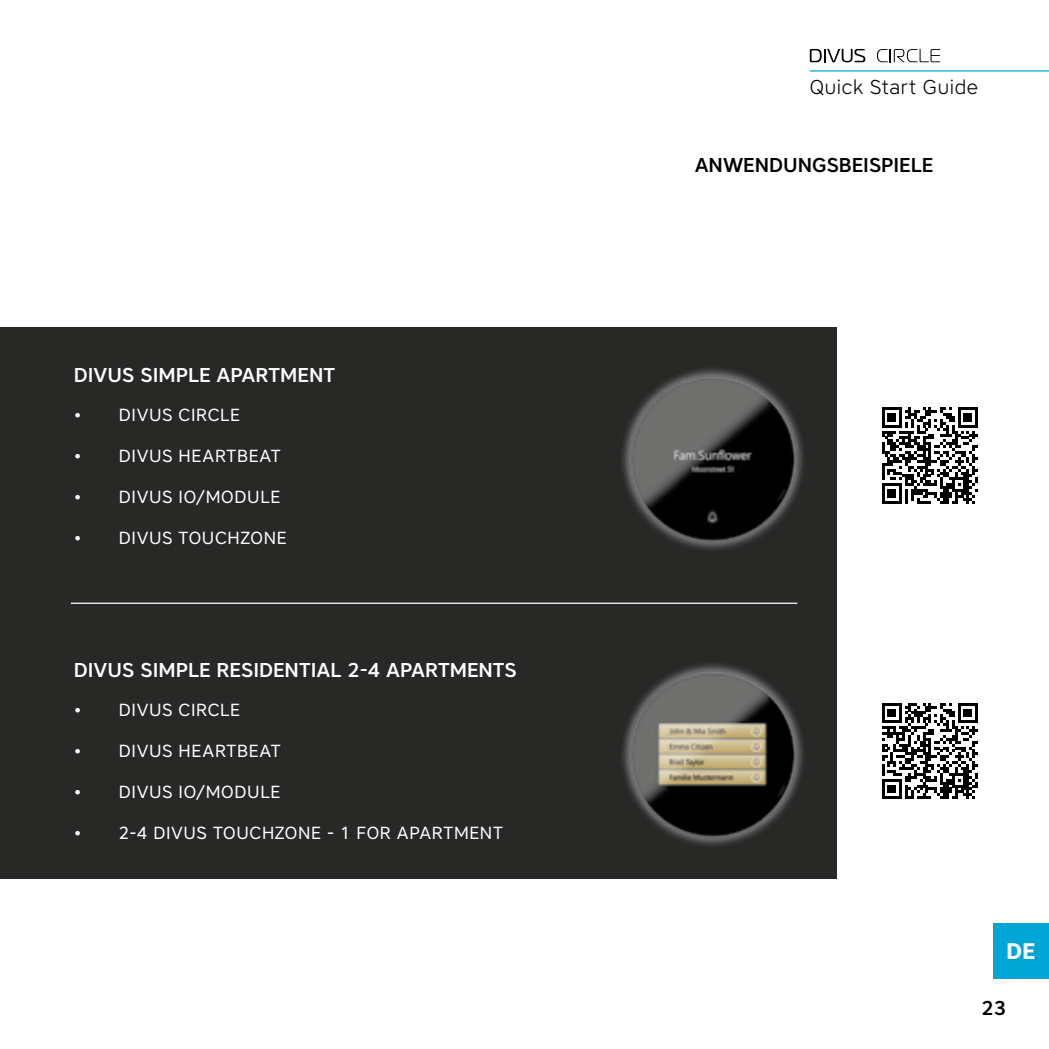
<style>
.page{position:relative;width:1049px;height:1049px;background:#fff}
.page>*{position:absolute;margin:0;border:0;box-sizing:border-box;transform-origin:0 0}
.t1{font:700 22.5px "Core Sans A65";color:#fff}
.t2{font:500 20px "Core Sans A55";color:#fff}
.t3{font:500 20px "Core Sans A55";color:#000}
.t4{font:300 20px "Core Sans A35";letter-spacing:.03em;color:#000}
.t5{font:17.5px "Core Sans A45";letter-spacing:.035em;color:#fff}
</style>
<div class="page">
<hr style="left:810px;top:70px;width:239px;height:2px;background:#00a7d6">
<svg style="left:810px;top:49px;width:16px;height:13px"></svg>
<svg style="left:842px;top:49px;width:23px;height:13px"></svg>
<svg style="left:877px;top:49px;width:44px;height:13px"></svg>
<svg style="left:930px;top:49px;width:10px;height:13px"></svg>
<div style="left:0;top:328px;width:836px;height:551px;background:#282827"></div>
<hr style="left:71px;top:603px;width:726px;height:1px;background:#fff">
<img style="left:622px;top:664px;width:181px;height:182px">
<img style="left:622px;top:368px;width:181px;height:182px">
<div style="left:993px;top:923px;width:56px;height:56px;background:#00a7d6"></div>
<svg style="left:882px;top:407px;width:96px;height:97px"></svg>
<svg style="left:882px;top:703px;width:96px;height:96px"></svg>
<p class="t2" style="left:74px;top:362px;width:263px">DIVUS SIMPLE APARTMENT</p>
<p class="t5" style="left:74px;top:403px;width:168px">• DIVUS CIRCLE</p>
<p class="t5" style="left:74px;top:444px;width:208px">• DIVUS HEARTBEAT</p>
<p class="t5" style="left:74px;top:485px;width:208px">• DIVUS IO/MODULE</p>
<p class="t5" style="left:74px;top:526px;width:214px">• DIVUS TOUCHZONE</p>
<p class="t2" style="left:74px;top:657px;width:444px">DIVUS SIMPLE RESIDENTIAL 2-4 APARTMENTS</p>
<p class="t5" style="left:74px;top:699px;width:168px">• DIVUS CIRCLE</p>
<p class="t5" style="left:74px;top:740px;width:208px">• DIVUS HEARTBEAT</p>
<p class="t5" style="left:74px;top:781px;width:208px">• DIVUS IO/MODULE</p>
<p class="t5" style="left:74px;top:822px;width:430px">• 2-4 DIVUS TOUCHZONE - 1 FOR APARTMENT</p>
<p class="t4" style="left:810px;top:74px;width:170px">Quick Start Guide</p>
<p class="t3" style="left:695px;top:152px;width:240px">ANWENDUNGSBEISPIELE</p>
<p class="t1" style="left:1006px;top:936px;width:31px">DE</p>
<p class="t3" style="left:981px;top:995px;width:26px">23</p>
</div>
